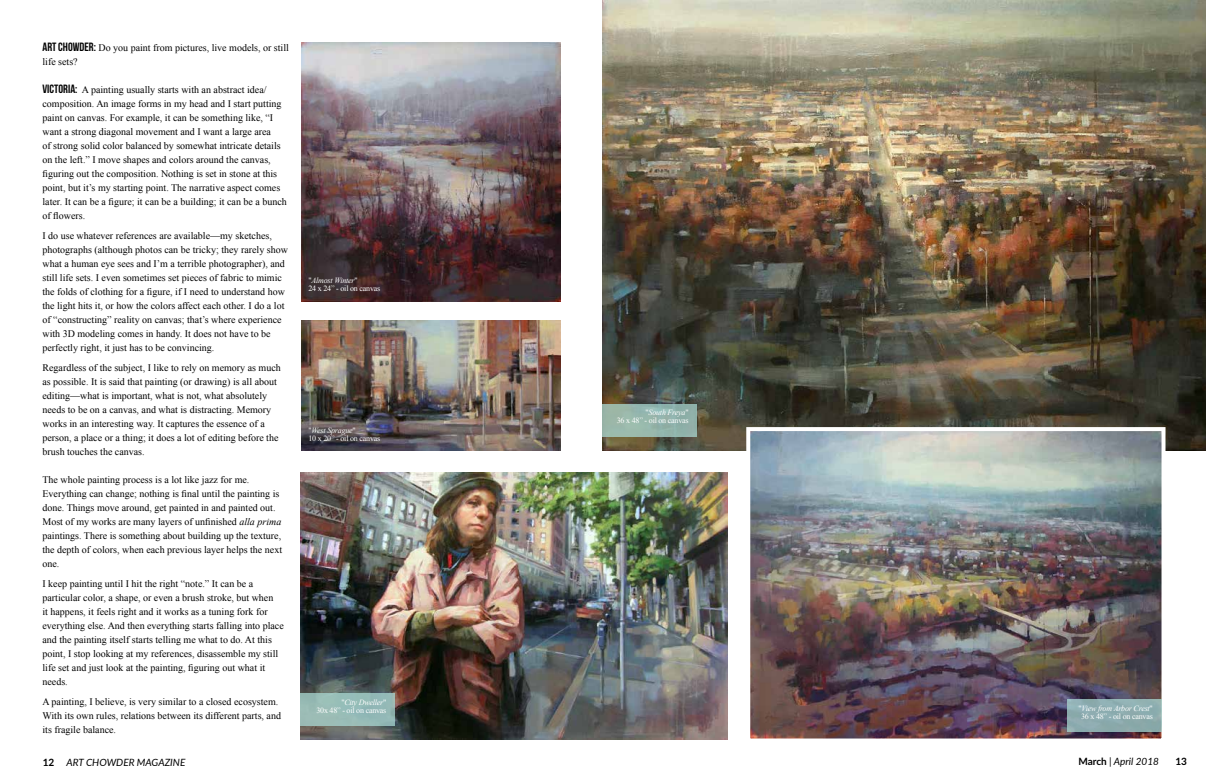
<style>
.page{position:relative;width:1206px;height:783px;background:#fff}
.page>*{position:absolute;margin:0;border:0;box-sizing:border-box;transform-origin:0 0}
.t1{font:10px/14px "Times New Roman";color:#000}
.t2{font:italic 10px "Lato";color:#000}
.t3{font:700 10px "Lato";color:#000}
.t4{font:8px/8px "Times New Roman";letter-spacing:-.025em;color:#fff;text-align:right}
.s1{font-family:"Bebas Neue";font-size:12px}
.s2{font-style:italic}
.s3{font-weight:700;font-style:normal}
</style>
<div class="page">
<img style="left:302px;top:42px;width:259px;height:259px">
<img style="left:603px;top:0;width:603px;height:450px">
<img style="left:302px;top:321px;width:259px;height:129px">
<img style="left:301px;top:473px;width:427px;height:267px">
<img style="left:751px;top:432px;width:410px;height:306px">
<div style="left:746px;top:427px;width:420px;height:316px;border:4px solid #fff"></div>
<svg style="left:603px;top:404px;width:94px;height:33px;background:#95b5ab"></svg>
<div style="left:301px;top:693px;width:94px;height:33px;background:#96bcb7"></div>
<div style="left:1067px;top:699px;width:95px;height:33px;background:#8dacaf"></div>
<p class="t1" style="left:42px;top:41px;width:248px"><span class="s1">ART CHOWDER:</span> Do you paint from pictures, live models, or still life sets?</p>
<p class="t1" style="left:42px;top:83px;width:246px"><span class="s1">VICTORIA:</span> A painting usually starts with an abstract idea/ composition. An image forms in my head and I start putting paint on canvas. For example, it can be something like, “I want a strong diagonal movement and I want a large area<br>of strong solid color balanced by somewhat intricate details on the left.” I move shapes and colors around the canvas, figuring out the composition. Nothing is set in stone at this point, but it’s my starting point. The narrative aspect comes later. It can be a figure; it can be a building; it can be a bunch of flowers.</p>
<p class="t1" style="left:42px;top:229px;width:247px">I do use whatever references are available—my sketches, photographs (although photos can be tricky; they rarely show what a human eye sees and I’m a terrible photographer), and still life sets. I even sometimes set pieces of fabric to mimic the folds of clothing for a figure, if I need to understand how the light hits it, or how the colors affect each other. I do a lot of “constructing” reality on canvas; that’s where experience with 3D modeling comes in handy. It does not have to be perfectly right, it just has to be convincing.</p>
<p class="t1" style="left:42px;top:361px;width:240px">Regardless of the subject, I like to rely on memory as much as possible. It is said that painting (or drawing) is all about editing—what is important, what is not, what absolutely needs to be on a canvas, and what is distracting. Memory works in an interesting way. It captures the essence of a person, a place or a thing; it does a lot of editing before the brush touches the canvas.</p>
<p class="t1" style="left:42px;top:473px;width:241px">The whole painting process is a lot like jazz for me.<br>Everything can change; nothing is final until the painting is done. Things move around, get painted in and painted out.<br>Most of my works are many layers of unfinished <span class="s2">alla prima </span>paintings. There is something about building up the texture, the depth of colors, when each previous layer helps the next one.</p>
<p class="t1" style="left:42px;top:577px;width:243px">I keep painting until I hit the right “note.” It can be a particular color, a shape, or even a brush stroke, but when<br>it happens, it feels right and it works as a tuning fork for everything else. And then everything starts falling into place and the painting itself starts telling me what to do. At this point, I stop looking at my references, disassemble my still life set and just look at the painting, figuring out what it needs.</p>
<p class="t1" style="left:42px;top:695px;width:240px">A painting, I believe, is very similar to a closed ecosystem.<br>With its own rules, relations between its different parts, and its fragile balance.</p>
<p class="t4" style="left:308px;top:277px;width:73px;text-align:left">"<span class="s2">Almost Winter</span>"<br>24 x 24” - oil on canvas</p>
<p class="t4" style="left:308px;top:426px;width:73px;text-align:left">"<span class="s2">West Sprague</span>"<br>10 x 20” - oil on canvas</p>
<p class="t4" style="left:617px;top:409px;width:73px">"<span class="s2">South Freya</span>"<br>36 x 48” - oil on canvas</p>
<p class="t4" style="left:316px;top:698px;width:72px">"<span class="s2">City Dweller</span>"<br>30x 48” - oil on canvas</p>
<p class="t4" style="left:1079px;top:704px;width:76px;text-align:center">"<span class="s2">View from Arbor Crest</span>"<br>36 x 48” - oil on canvas</p>
<p class="t2" style="left:43px;top:755px;width:144px"><span class="s3">12</span> ART CHOWDER MAGAZINE</p>
<p class="t2" style="left:1078px;top:755px;width:82px"><span class="s3">March</span> | April 2018</p>
<p class="t3" style="left:1175px;top:754px;width:13px">13</p>
</div>
